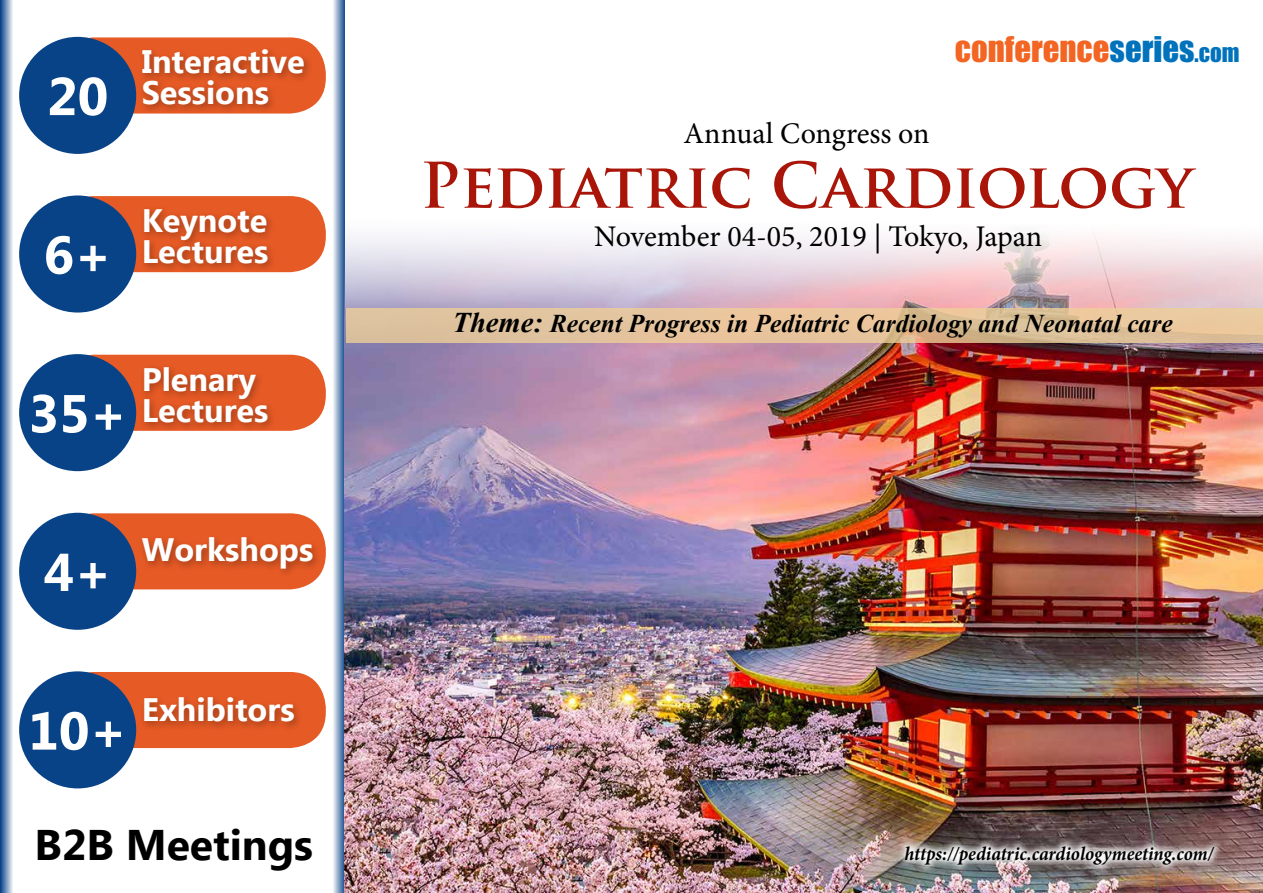
<style>
.page{position:relative;width:1263px;height:893px;background:#fff}
.page>*{position:absolute;margin:0;border:0;box-sizing:border-box;transform-origin:0 0}
.t1{font:700 61.2px "Trajan Pro";color:#a91509}
.t2{font:700 53.25px "Ebrima";color:#fff}
.t3{font:700 42.75px "Ebrima";color:#000}
.t4{font:32.7px "Impact";color:#f26522}
.t5{font:700 32.4px/30.9px "Ebrima";color:#fff}
.t6{font:30px "Minion Pro";letter-spacing:-.005em;color:#000}
.t7{font:italic 700 25.5px "Times New Roman";color:#000}
.t8{font:italic 700 19.5px "Minion Pro";color:#000;scale:.95 1}
.s1{color:#0072bc}
.s2{font-size:22.95px;color:#0072bc}
.s3{font-size:28.5px}
</style>
<div class="page">
<svg style="left:0;top:0;width:13px;height:893px;background:#7a99be"></svg>
<svg style="left:333px;top:0;width:12px;height:893px;background:#8da8c8"></svg>
<div style="left:58px;top:37px;width:268px;height:77px;background:#e65a25;border-radius:36px"></div>
<div style="left:19px;top:37px;width:117px;height:117px;background:#084388;border-radius:50%"></div>
<div style="left:138px;top:45px;width:176px;height:69px;background:#000;opacity:.3"></div>
<div style="left:58px;top:196px;width:268px;height:76px;background:#e65a25;border-radius:36px"></div>
<div style="left:19px;top:195px;width:117px;height:118px;background:#084388;border-radius:50%"></div>
<div style="left:140px;top:205px;width:137px;height:68px;background:#000;opacity:.3"></div>
<div style="left:58px;top:355px;width:268px;height:76px;background:#e65a25;border-radius:36px"></div>
<div style="left:19px;top:354px;width:117px;height:117px;background:#084388;border-radius:50%"></div>
<div style="left:140px;top:362px;width:137px;height:70px;background:#000;opacity:.3"></div>
<div style="left:58px;top:513px;width:268px;height:76px;background:#e65a25;border-radius:36px"></div>
<div style="left:19px;top:513px;width:117px;height:117px;background:#084388;border-radius:50%"></div>
<div style="left:138px;top:533px;width:184px;height:46px;background:#000;opacity:.3"></div>
<div style="left:58px;top:672px;width:268px;height:76px;background:#e65a25;border-radius:36px"></div>
<div style="left:19px;top:671px;width:117px;height:117px;background:#084388;border-radius:50%"></div>
<div style="left:140px;top:693px;width:164px;height:38px;background:#000;opacity:.3"></div>
<img style="left:345px;top:233px;width:918px;height:660px">
<img style="left:897px;top:837px;width:326px;height:36px">
<svg style="left:347px;top:308px;width:916px;height:34px;background:#e1c29a"></svg>
<h2 class="t2" style="left:47px;top:57px;width:63px">20</h2>
<p class="t5" style="left:142px;top:48px;width:165px">Interactive<br>Sessions</p>
<h2 class="t2" style="left:44px;top:215px;width:70px">6+</h2>
<p class="t5" style="left:142px;top:207px;width:128px">Keynote<br>Lectures</p>
<h2 class="t2" style="left:28px;top:374px;width:100px">35+</h2>
<p class="t5" style="left:142px;top:365px;width:128px">Plenary<br>Lectures</p>
<h2 class="t2" style="left:44px;top:532px;width:70px">4+</h2>
<p class="t5" style="left:142px;top:536px;width:173px">Workshops</p>
<h2 class="t2" style="left:28px;top:691px;width:100px">10+</h2>
<p class="t5" style="left:142px;top:696px;width:154px">Exhibitors</p>
<h3 class="t3" style="left:35px;top:813px;width:280px">B2B Meetings</h3>
<p class="t4" style="left:955px;top:24px;width:286px">CONFERENCE<span class="s1">SERIES</span><span class="s2">.COM</span></p>
<p class="t6" style="left:684px;top:113px;width:247px">Annual Congress on</p>
<h1 class="t1" style="left:420px;top:147px;width:775px">Pediatric Cardiology</h1>
<p class="t6" style="left:594px;top:216px;width:450px">November 04-05, 2019 | Tokyo, Japan</p>
<p class="t7" style="left:453px;top:305px;width:721px"><span class="s3">Theme:</span> Recent Progress in Pediatric Cardiology and Neonatal care</p>
<p class="t8" style="left:904px;top:839px;width:327px">https://pediatric.cardiologymeeting.com/</p>
</div>
